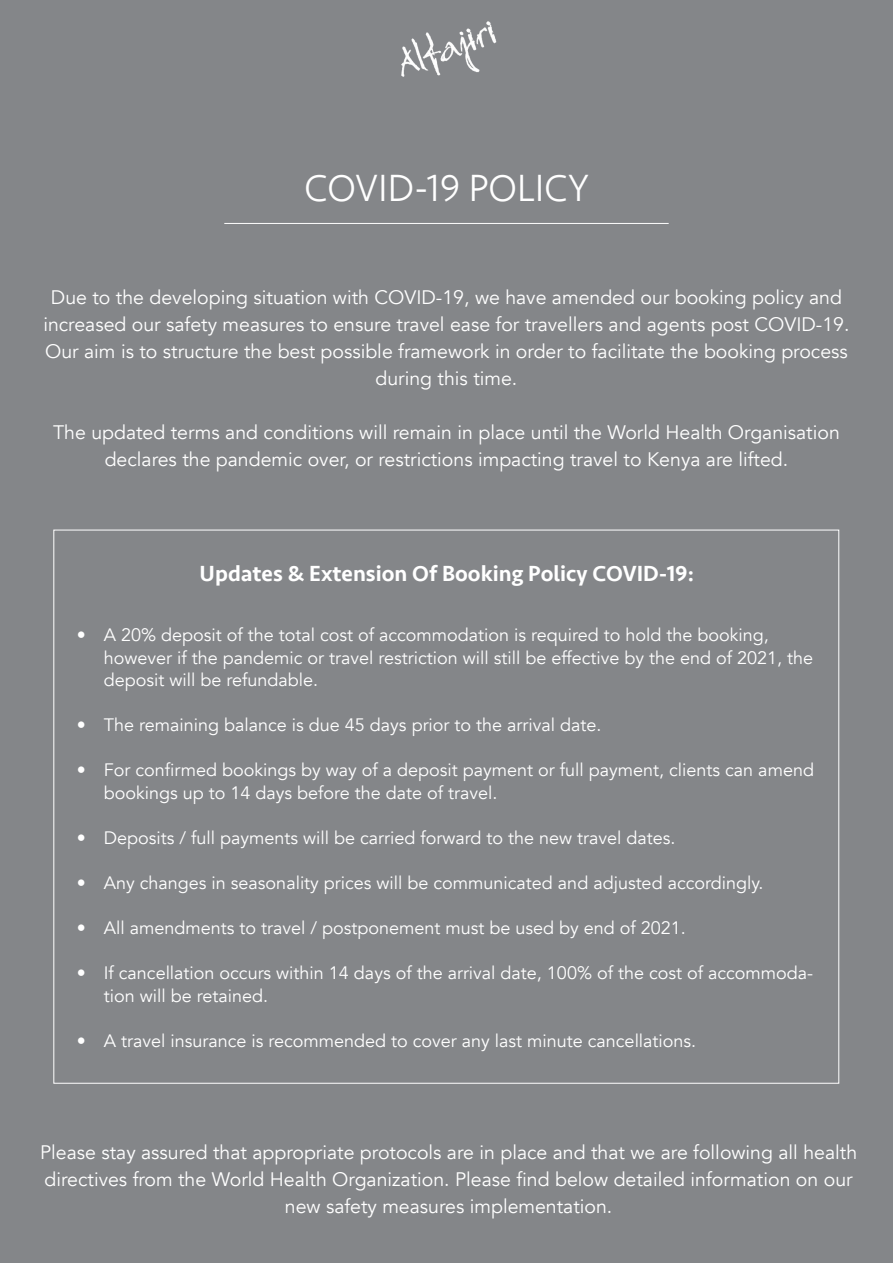
<style>
.page{position:relative;width:893px;height:1263px;background:#848689}
.page>*{position:absolute;margin:0;border:0;box-sizing:border-box;transform-origin:0 0}
.t1{font:300 39px "Seravek";color:#fff}
.t2{font:500 22.5px "Seravek";color:#fff}
.t3{font:19.5px/27px "Avenir";color:#fff;text-align:center}
.t4{font:18px/22.5px "Avenir";color:#fff}
</style>
<div class="page">
<img style="left:401px;top:21px;width:96px;height:56px">
<hr style="left:224px;top:223px;width:445px;height:1px;background:#fff">
<h1 class="t1" style="left:304px;top:165px;width:286px">COVID-19 POLICY</h1>
<p class="t3" style="left:43px;top:284px;width:808px">Due to the developing situation with COVID-19, we have amended our booking policy and increased our safety measures to ensure travel ease for travellers and agents post COVID-19.<br>Our aim is to structure the best possible framework in order to facilitate the booking process during this time.</p>
<p class="t3" style="left:53px;top:419px;width:788px">The updated terms and conditions will remain in place until the World Health Organisation declares the pandemic over, or restrictions impacting travel to Kenya are lifted.</p>
<p class="t2" style="left:200px;top:560px;width:496px">Updates &amp; Extension Of Booking Policy COVID-19:</p>
<p class="t4" style="left:104px;top:624px;width:711px;text-indent:-27px">• A 20% deposit of the total cost of accommodation is required to hold the booking, however if the pandemic or travel restriction will still be effective by the end of 2021, the deposit will be refundable.</p>
<p class="t4" style="left:77px;top:714px;width:526px">• The remaining balance is due 45 days prior to the arrival date.</p>
<p class="t4" style="left:104px;top:759px;width:712px;text-indent:-27px">• For confirmed bookings by way of a deposit payment or full payment, clients can amend bookings up to 14 days before the date of travel.</p>
<p class="t4" style="left:77px;top:827px;width:600px">• Deposits / full payments will be carried forward to the new travel dates.</p>
<p class="t4" style="left:77px;top:872px;width:688px">• Any changes in seasonality prices will be communicated and adjusted accordingly.</p>
<p class="t4" style="left:77px;top:917px;width:611px">• All amendments to travel / postponement must be used by end of 2021.</p>
<p class="t4" style="left:104px;top:962px;width:711px;text-indent:-27px">• If cancellation occurs within 14 days of the arrival date, 100% of the cost of accommoda&shy;tion will be retained.</p>
<p class="t4" style="left:77px;top:1029px;width:621px">• A travel insurance is recommended to cover any last minute cancellations.</p>
<p class="t3" style="left:40px;top:1139px;width:819px">Please stay assured that appropriate protocols are in place and that we are following all health directives from the World Health Organization. Please find below detailed information on our new safety measures implementation.</p>
</div>
